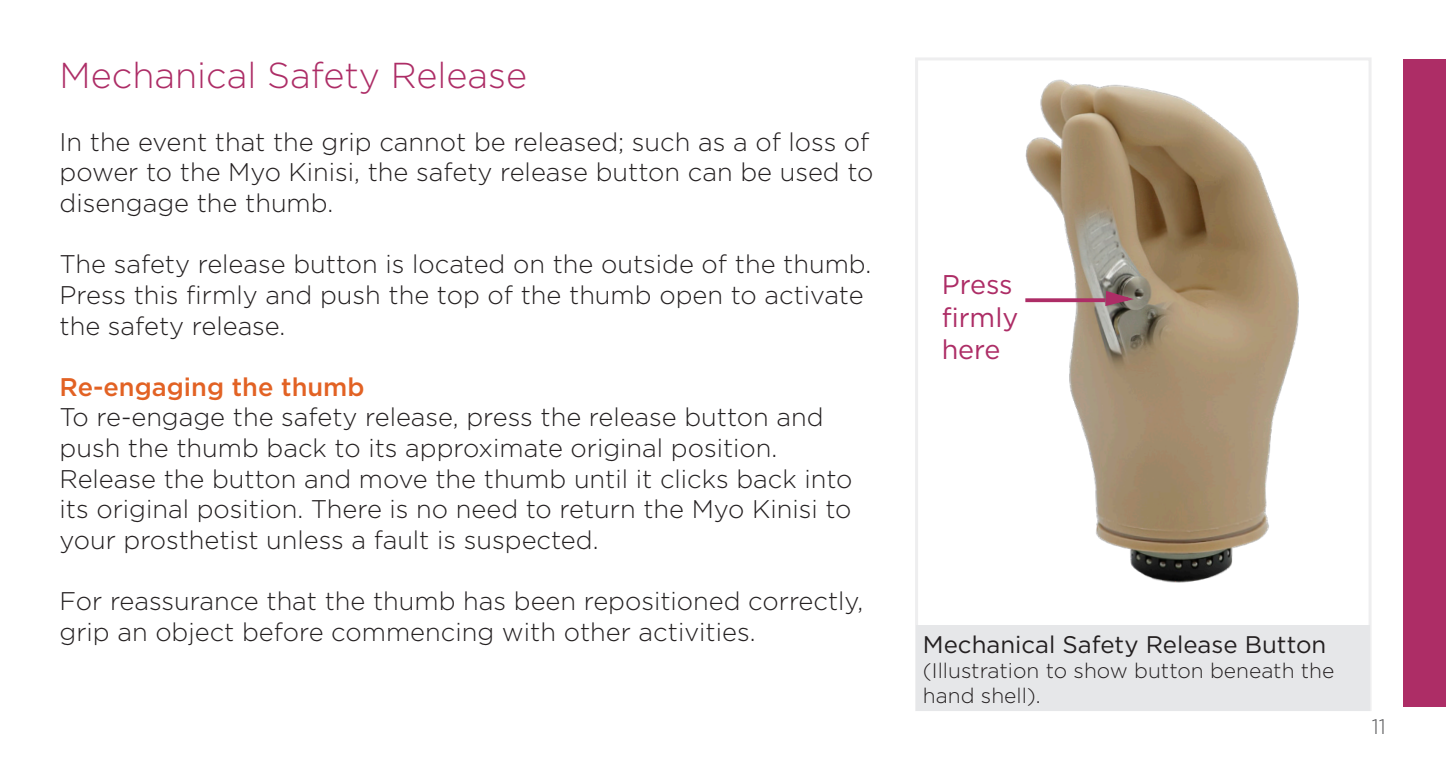
<style>
.page{position:relative;width:1446px;height:766px;background:#fff}
.page>*{position:absolute;margin:0;border:0;box-sizing:border-box;transform-origin:0 0}
.t1{font:300 36px "Gotham";color:#ad2d66}
.t2{font:27px "Gotham";color:#ad2d66}
.t3{font:300 25.5px/30.6px "Gotham";color:#231f20}
.t4{font:500 25.5px "Gotham";color:#e26224}
.t5{font:24px "Gotham";color:#231f20}
.t6{font:300 21px/25.2px "Gotham";color:#231f20}
.t7{font:300 21px "Gotham";color:#57585a}
</style>
<div class="page">
<div style="left:1403px;top:60px;width:43px;height:646px;background:#ad2d66"></div>
<img style="left:1025px;top:79px;width:274px;height:504px">
<div style="left:915px;top:57px;width:456px;height:654px;border:3px solid #eeeeef"></div>
<svg style="left:1103px;top:289px;width:29px;height:19px"></svg>
<div style="left:1025px;top:298px;width:80px;height:4px;border:3px solid #ad2d66"></div>
<div style="left:916px;top:625px;width:454px;height:86px;background:#e6e7e9"></div>
<p class="t1" style="left:60px;top:53px;width:469px">Mechanical Safety Release</p>
<p class="t3" style="left:60px;top:126px;width:815px">In the event that the grip cannot be released; such as a of loss of power to the Myo Kinisi, the safety release button can be used to disengage the thumb.</p>
<p class="t3" style="left:60px;top:248px;width:813px">The safety release button is located on the outside of the thumb.<br>Press this firmly and push the top of the thumb open to activate the safety release.</p>
<p class="t4" style="left:60px;top:370px;width:307px">Re-engaging the thumb</p>
<p class="t3" style="left:60px;top:401px;width:794px">To re-engage the safety release, press the release button and push the thumb back to its approximate original position.<br>Release the button and move the thumb until it clicks back into its original position. There is no need to return the Myo Kinisi to your prosthetist unless a fault is suspected.</p>
<p class="t3" style="left:60px;top:585px;width:805px">For reassurance that the thumb has been repositioned correctly, grip an object before commencing with other activities.</p>
<p class="t2" style="left:941px;top:267px;width:72px">Press</p>
<p class="t2" style="left:941px;top:299px;width:78px">firmly</p>
<p class="t2" style="left:941px;top:332px;width:60px">here</p>
<p class="t5" style="left:923px;top:628px;width:405px">Mechanical Safety Release Button</p>
<p class="t6" style="left:923px;top:657px;width:413px">(Illustration to show button beneath the hand shell).</p>
<p class="t7" style="left:1372px;top:713px;width:16px">11</p>
</div>
